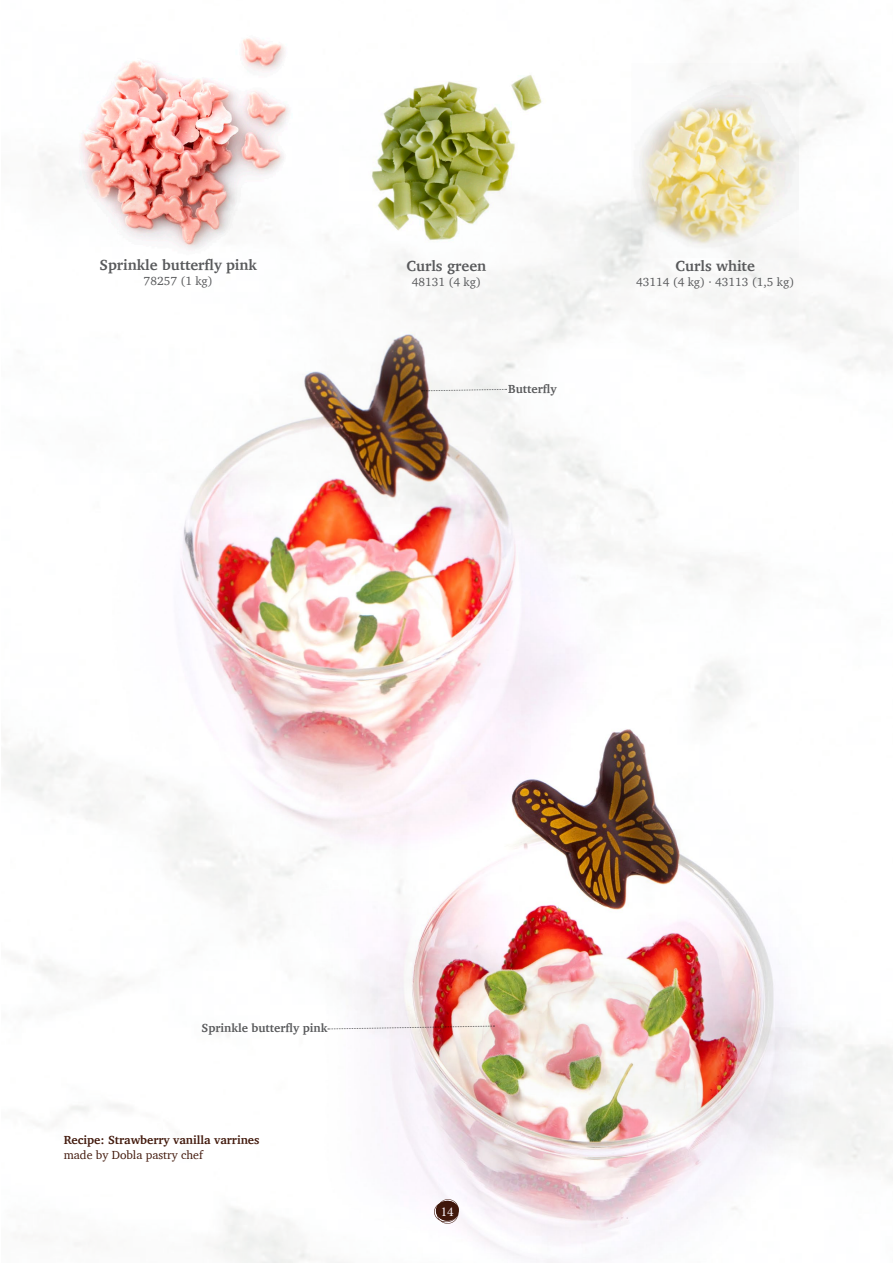
<style>
.page{position:relative;width:893px;height:1263px;background:#fff}
.page>*{position:absolute;margin:0;border:0;box-sizing:border-box;transform-origin:0 0}
.t1{font:700 15px "Charter";color:#58595b}
.t2{font:13.5px "Minion Pro";color:#fff}
.t3{font:12px "Charter";color:#58595b}
.t4{font:700 12px "Charter";color:#42190c}
.t5{font:700 12px "Charter";color:#58595b}
.t6{font:12px "Charter";color:#42190c}
</style>
<div class="page">
<img style="left:369px;top:74px;width:182px;height:154px">
<img style="left:632px;top:64px;width:167px;height:164px">
<img style="left:64px;top:35px;width:229px;height:193px">
<img style="left:64px;top:228px;width:765px;height:1035px">
<p class="t1" style="left:100px;top:252px;width:159px">Sprinkle butterfly pink</p>
<p class="t3" style="left:144px;top:271px;width:71px">78257 (1 kg)</p>
<p class="t1" style="left:406px;top:252px;width:81px">Curls green</p>
<p class="t3" style="left:412px;top:271px;width:71px">48131 (4 kg)</p>
<p class="t5" style="left:508px;top:379px;width:50px">Butterfly</p>
<p class="t1" style="left:676px;top:253px;width:81px">Curls white</p>
<p class="t3" style="left:636px;top:272px;width:160px">43114 (4 kg) · 43113 (1,5 kg)</p>
<p class="t5" style="left:202px;top:1017px;width:127px">Sprinkle butterfly pink</p>
<p class="t4" style="left:64px;top:1130px;width:197px">Recipe: Strawberry vanilla varrines</p>
<p class="t6" style="left:64px;top:1145px;width:141px">made by Dobla pastry chef</p>
<p class="t2" style="left:441px;top:1202px;width:14px">14</p>
</div>
